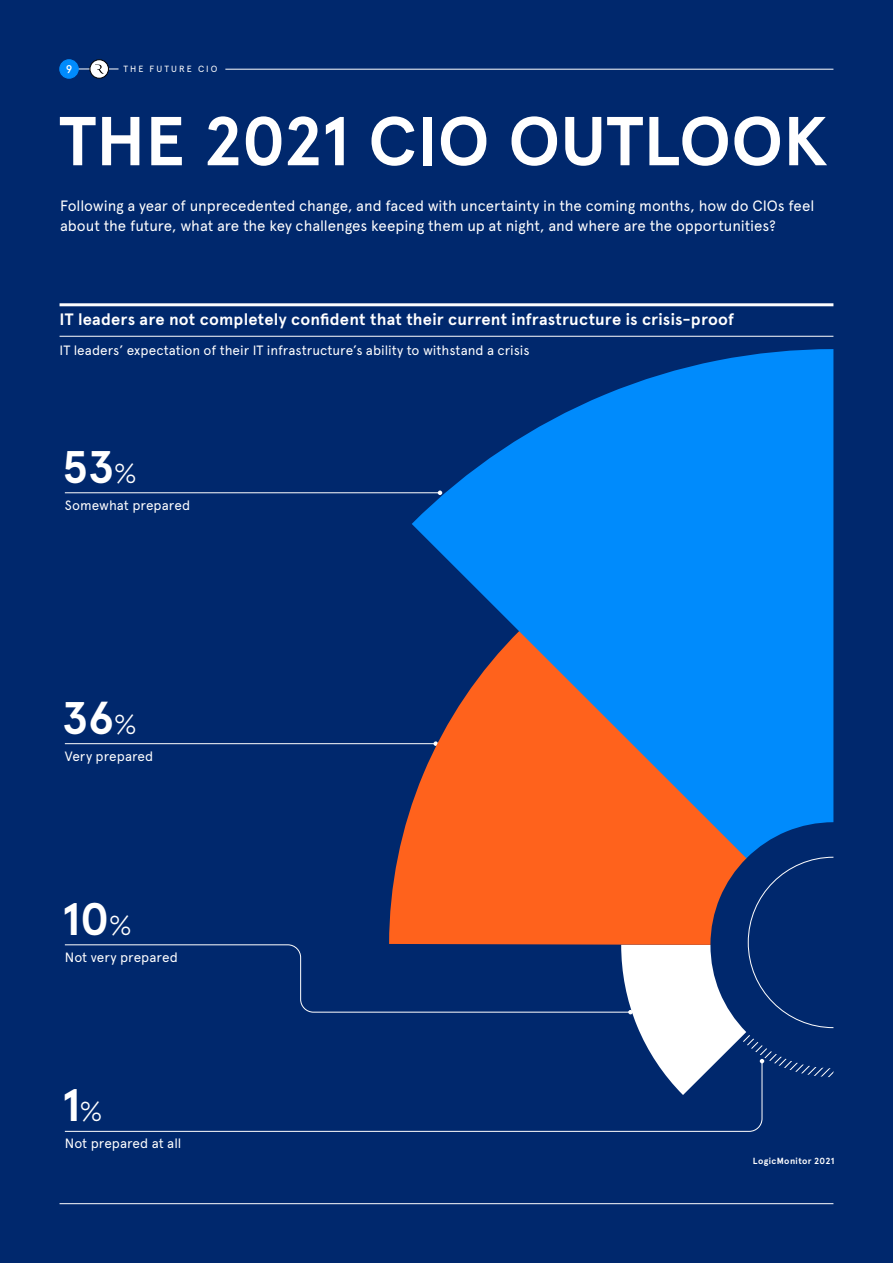
<style>
.page{position:relative;width:893px;height:1263px;background:#00286d}
.page>*{position:absolute;margin:0;border:0;box-sizing:border-box;transform-origin:0 0}
.t1{font:700 69px "Apercu Pro";letter-spacing:-.005em;color:#fff}
.t2{font:700 45.6px "Apercu Pro";color:#fff}
.t3{font:700 16.5px "Apercu Pro";letter-spacing:.01em;color:#fff}
.t4{font:15px/19.5px "Apercu Pro";letter-spacing:-.005em;color:#fff}
.t5{font:13.5px "Apercu Pro";color:#fff}
.t6{font:500 11.25px "Apercu Pro";color:#fff}
.t7{font:9px "Apercu Pro";letter-spacing:.23em;color:#fff}
.t8{font:700 8.85px "Apercu Pro";letter-spacing:.045em;color:#fff}
.s1{font-weight:300;font-size:27.45px}
</style>
<div class="page">
<hr style="left:60px;top:303px;width:773px;height:3px;background:#fff">
<hr style="left:60px;top:336px;width:773px;height:1px;background:#fff">
<hr style="left:65px;top:492px;width:375px;height:1px;background:#fff">
<hr style="left:65px;top:743px;width:371px;height:1px;background:#fff">
<svg style="left:64px;top:1095px;width:699px;height:37px"></svg>
<svg style="left:64px;top:856px;width:770px;height:239px"></svg>
<svg style="left:389px;top:743px;width:358px;height:202px;background:#da5927"></svg>
<svg style="left:412px;top:349px;width:421px;height:509px;fill:#008bfc"></svg>
<hr style="left:75px;top:69px;width:44px;height:1px;background:#fff">
<div style="left:90px;top:60px;width:18px;height:18px;background:#fff;border-radius:50%"></div>
<div style="left:90px;top:60px;width:19px;height:18px;border:1px solid #000;border-radius:50%"></div>
<svg style="left:97px;top:65px;width:7px;height:9px"></svg>
<div style="left:60px;top:60px;width:18px;height:18px;background:#008bfc;border-radius:50%"></div>
<div style="left:60px;top:60px;width:18px;height:18px;border:1px solid #008bfc;border-radius:50%"></div>
<hr style="left:60px;top:1203px;width:773px;height:1px;background:#fff">
<hr style="left:225px;top:69px;width:608px;height:1px;background:#fff">
<p class="t6" style="left:66px;top:61px;width:8px">9</p>
<p class="t7" style="left:124px;top:63px;width:95px">THE FUTURE CIO</p>
<h1 class="t1" style="left:59px;top:89px;width:770px">THE 2021 CIO OUTLOOK</h1>
<p class="t4" style="left:60px;top:195px;width:756px">Following a year of unprecedented change, and faced with uncertainty in the coming months, how do CIOs feel about the future, what are the key challenges keeping them up at night, and where are the opportunities?</p>
<p class="t3" style="left:60px;top:307px;width:676px">IT leaders are not completely confident that their current infrastructure is crisis-proof</p>
<p class="t5" style="left:60px;top:340px;width:472px">IT leaders’ expectation of their IT infrastructure’s ability to withstand a crisis</p>
<h2 class="t2" style="left:62px;top:432px;width:76px">53<span class="s1">%</span></h2>
<p class="t5" style="left:65px;top:495px;width:127px">Somewhat prepared</p>
<h2 class="t2" style="left:62px;top:683px;width:77px">36<span class="s1">%</span></h2>
<p class="t5" style="left:65px;top:746px;width:90px">Very prepared</p>
<h2 class="t2" style="left:62px;top:884px;width:72px">10<span class="s1">%</span></h2>
<p class="t5" style="left:65px;top:947px;width:114px">Not very prepared</p>
<h2 class="t2" style="left:62px;top:1071px;width:42px">1<span class="s1">%</span></h2>
<p class="t5" style="left:65px;top:1133px;width:118px">Not prepared at all</p>
<p class="t8" style="left:753px;top:1154px;width:83px">LogicMonitor 2021</p>
</div>
